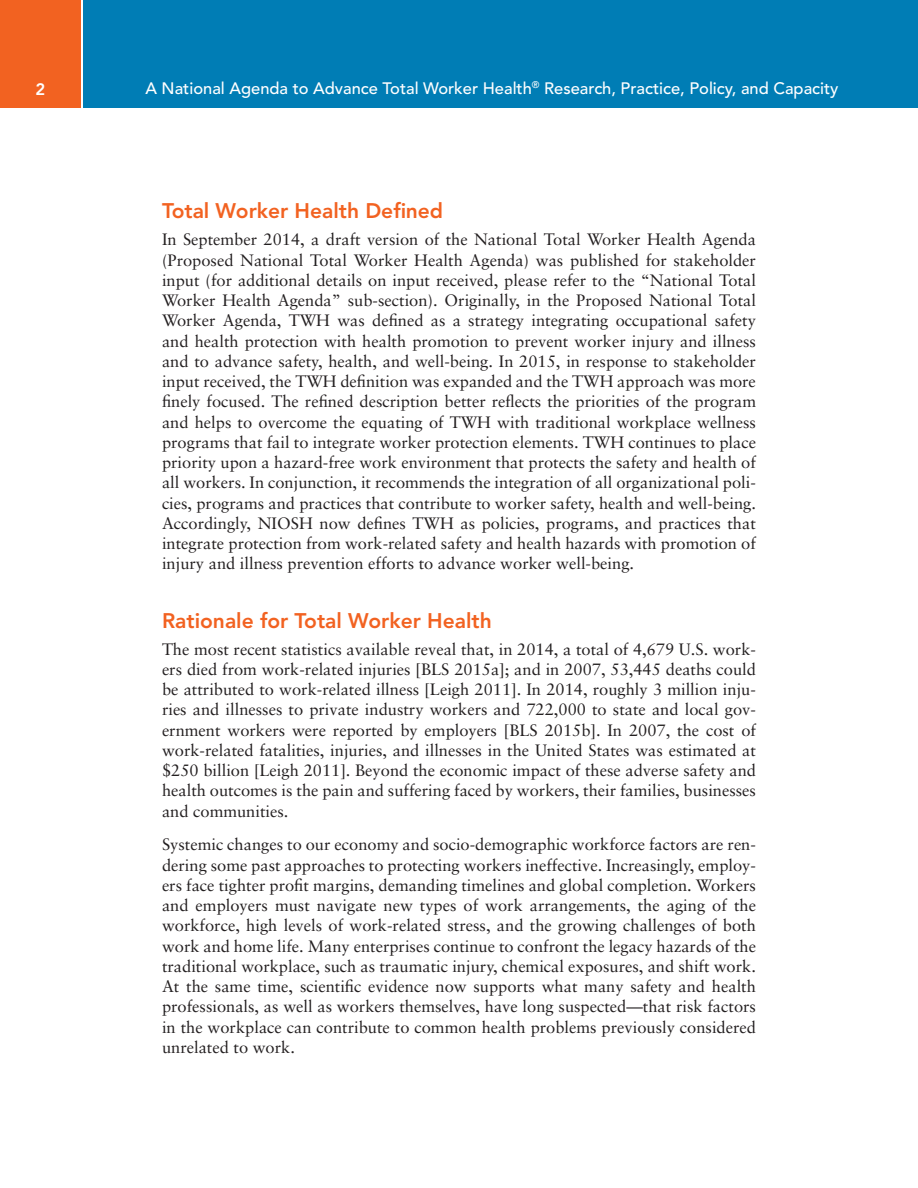
<style>
.page{position:relative;width:918px;height:1188px;background:#fff}
.page>*{position:absolute;margin:0;border:0;box-sizing:border-box;transform-origin:0 0}
.H2-2{font:800 21px "Avenir";color:#f26221}
.Body_1{font:16.5px/20.2px "Sabon";color:#231f20;text-align:justify}
.t1{font:500 16.5px "Avenir";color:#fff}
.t2{font:800 16.5px "Avenir";color:#fff}
</style>
<div class="page">
<div style="left:84px;top:0;width:834px;height:108px;background:#007db5"></div>
<div style="left:0;top:0;width:81px;height:108px;background:#f26221"></div>
<p class="t2" style="left:36px;top:79px;width:11px">2</p>
<p class="t1" style="left:145px;top:79px;width:695px">A National Agenda to Advance Total Worker Health<sup>®</sup> Research, Practice, Policy, and Capacity</p>
<p class="H2-2" style="left:162px;top:199px;width:283px">Total Worker Health Defined</p>
<p class="Body_1" style="left:162px;top:229px;width:596px">In September 2014, a draft version of the National Total Worker Health Agenda (Proposed National Total Worker Health Agenda) was published for stakeholder input (for additional details on input received, please refer to the “National Total Worker Health Agenda” sub-section). Originally, in the Proposed National Total Worker Agenda, TWH was defined as a strategy integrating occupational safety and health protection with health promotion to prevent worker injury and illness and to advance safety, health, and well-being. In 2015, in response to stakeholder input received, the TWH definition was expanded and the TWH approach was more finely focused. The refined description better reflects the priorities of the program and helps to overcome the equating of TWH with traditional workplace wellness programs that fail to integrate worker protection elements. TWH continues to place priority upon a hazard-free work environment that protects the safety and health of all workers. In conjunction, it recommends the integration of all organizational poli&shy;cies, programs and practices that contribute to worker safety, health and well-being.<br>Accordingly, NIOSH now defines TWH as policies, programs, and practices that integrate protection from work-related safety and health hazards with promotion of injury and illness prevention efforts to advance worker well-being.</p>
<p class="H2-2" style="left:162px;top:608px;width:331px">Rationale for Total Worker Health</p>
<p class="Body_1" style="left:162px;top:639px;width:596px">The most recent statistics available reveal that, in 2014, a total of 4,679 U.S. work&shy;ers died from work-related injuries [BLS 2015a]; and in 2007, 53,445 deaths could be attributed to work-related illness [Leigh 2011]. In 2014, roughly 3 million inju&shy;ries and illnesses to private industry workers and 722,000 to state and local gov&shy;ernment workers were reported by employers [BLS 2015b]. In 2007, the cost of work-related fatalities, injuries, and illnesses in the United States was estimated at $250 billion [Leigh 2011]. Beyond the economic impact of these adverse safety and health outcomes is the pain and suffering faced by workers, their families, businesses and communities.</p>
<p class="Body_1" style="left:162px;top:834px;width:596px">Systemic changes to our economy and socio-demographic workforce factors are ren&shy;dering some past approaches to protecting workers ineffective. Increasingly, employ&shy;ers face tighter profit margins, demanding timelines and global completion. Workers and employers must navigate new types of work arrangements, the aging of the workforce, high levels of work-related stress, and the growing challenges of both work and home life. Many enterprises continue to confront the legacy hazards of the traditional workplace, such as traumatic injury, chemical exposures, and shift work.<br>At the same time, scientific evidence now supports what many safety and health professionals, as well as workers themselves, have long suspected—that risk factors in the workplace can contribute to common health problems previously considered unrelated to work.</p>
</div>
